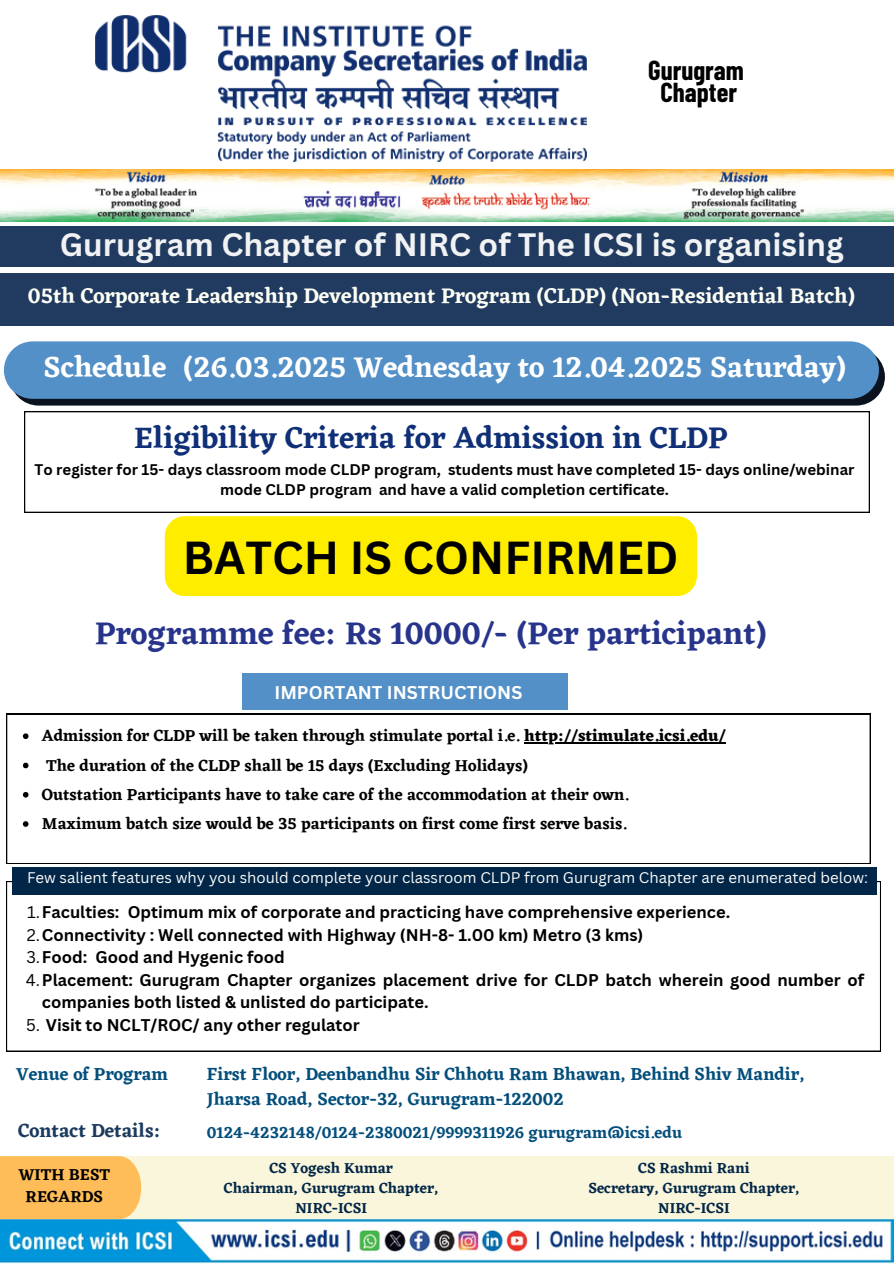
<style>
.page{position:relative;width:894px;height:1264px;background:#fff}
.page>*{position:absolute;margin:0;border:0;box-sizing:border-box;transform-origin:0 0}
.t1{font:700 45px "Canva Sans";color:#000}
.t2{font:600 32.25px "Eczar";color:#27348b}
.t3{font:700 31.5px "Canva Sans";color:#f1f2f4}
.t4{font:600 30.75px "Eczar";color:#0f2f76}
.t5{font:600 29.7px "Eczar";color:#fff}
.t6{font:700 26.85px/21.3px "Barlow Condensed";color:#000;text-align:center}
.t7{font:600 21.75px "Eczar";color:#fefff6}
.t8{font:600 19.5px "Eczar";color:#1b3a5d}
.t9{font:600 18px/24.8px "Eczar";color:#034e7b}
.t10{font:700 18px "Canva Sans";color:#fffffe}
.t11{font:700 16.5px/22.5px "Canva Sans";color:#000}
.t12{font:600 16.5px/22.5px "Eczar";color:#000;text-align:center}
.t13{font:600 16.5px "Eczar";color:#034e7b}
.t14{font:700 15px/20.2px "Canva Sans";color:#000;text-align:center}
.t15{font:600 15px "Eczar";color:#022647}
.t16{font:15px "Canva Sans";color:#fefefe}
.s1{font-weight:700}
.s2{font-weight:400}
</style>
<div class="page">
<div style="left:0;top:226px;width:893px;height:41px;background:#203b5f"></div>
<div style="left:0;top:273px;width:893px;height:53px;background:#203b5f"></div>
<img style="left:0;top:1218px;width:893px;height:45px">
<img style="left:95px;top:15px;width:492px;height:147px">
<div style="left:0;top:1156px;width:893px;height:62px;background:#f9f6dc"></div>
<div style="left:0;top:1156px;width:141px;height:63px;background:#ffbd59"></div>
<img style="left:0;top:169px;width:893px;height:52px">
<div style="left:10px;top:348px;width:874px;height:57px;background:#0b1320;border-radius:29px"></div>
<div style="left:4px;top:341px;width:874px;height:58px;background:#5390c7;border-radius:29px"></div>
<svg style="left:24px;top:411px;width:845px;height:101px"></svg>
<svg style="left:6px;top:714px;width:864px;height:149px"></svg>
<div style="left:242px;top:673px;width:325px;height:36px;background:#5390c7"></div>
<svg style="left:6px;top:881px;width:874px;height:170px"></svg>
<div style="left:12px;top:867px;width:864px;height:28px;background:#022647"></div>
<svg style="left:23px;top:733px;width:5px;height:6px"></svg>
<hr style="left:524px;top:742px;width:201px;height:1px;background:#000">
<svg style="left:23px;top:762px;width:5px;height:6px"></svg>
<svg style="left:23px;top:792px;width:5px;height:5px"></svg>
<svg style="left:23px;top:821px;width:5px;height:5px"></svg>
<div style="left:165px;top:516px;width:531px;height:80px;background:#ffed00;border-radius:20px"></div>
<p class="t6" style="left:648px;top:59px;width:97px">Gurugram<br>Chapter</p>
<h2 class="t3" style="left:60px;top:222px;width:785px">Gurugram Chapter of NIRC of The ICSI is organising</h2>
<p class="t7" style="left:28px;top:283px;width:828px">05th Corporate Leadership Development Program (CLDP) (Non-Residential Batch)</p>
<p class="t5" style="left:44px;top:350px;width:124px">Schedule</p>
<p class="t5" style="left:183px;top:350px;width:663px">(26.03.2025 Wednesday to 12.04.2025 Saturday)</p>
<h1 class="t4" style="left:134px;top:419px;width:594px">Eligibility Criteria for Admission in CLDP</h1>
<p class="t14" style="left:34px;top:459px;width:821px">To register for 15- days classroom mode CLDP program, students must have completed 15- days online/webinar mode CLDP program and have a valid completion certificate.</p>
<p class="t1" style="left:183px;top:525px;width:497px">BATCH IS CONFIRMED</p>
<p class="t2" style="left:95px;top:613px;width:672px">Programme fee: Rs 10000/- (Per participant)</p>
<p class="t10" style="left:274px;top:680px;width:249px">IMPORTANT INSTRUCTIONS</p>
<h4 class="t12" style="left:42px;top:724px;width:685px">Admission for CLDP will be taken through stimulate portal i.e. <span class="s1">http://stimulate.icsi.edu/</span></h4>
<h2 class="t12" style="left:46px;top:753px;width:483px">The duration of the CLDP shall be 15 days (Excluding Holidays)</h2>
<h2 class="t12" style="left:42px;top:782px;width:588px">Outstation Participants have to take care of the accommodation at their own.</h2>
<h2 class="t12" style="left:42px;top:812px;width:586px">Maximum batch size would be 35 participants on first come first serve basis.</h2>
<p class="t16" style="left:27px;top:867px;width:842px">Few salient features why you should complete your classroom CLDP from Gurugram Chapter are enumerated below:</p>
<p class="t11" style="left:27px;top:900px;width:704px"><span class="s2">1.</span>Faculties: Optimum mix of corporate and practicing have comprehensive experience.</p>
<p class="t11" style="left:27px;top:923px;width:618px"><span class="s2">2.</span>Connectivity : Well connected with Highway (NH-8- 1.00 km) Metro (3 kms)</p>
<p class="t11" style="left:26px;top:945px;width:260px"><span class="s2">3.</span>Food: Good and Hygenic food</p>
<p class="t11" style="left:42px;top:968px;width:823px;text-indent:-16px"><span class="s2">4.</span>Placement: Gurugram Chapter organizes placement drive for CLDP batch wherein good number of companies both listed &amp; unlisted do participate.</p>
<p class="t11" style="left:26px;top:1013px;width:335px"><span class="s2">5.</span> Visit to NCLT/ROC/ any other regulator</p>
<p class="t9" style="left:16px;top:1061px;width:153px">Venue of Program</p>
<p class="t9" style="left:207px;top:1061px;width:599px">First Floor, Deenbandhu Sir Chhotu Ram Bhawan, Behind Shiv Mandir,<br>Jharsa Road, Sector-32, Gurugram-122002</p>
<h2 class="t8" style="left:18px;top:1118px;width:144px">Contact Details:</h2>
<h5 class="t13" style="left:207px;top:1122px;width:476px">0124-4232148/0124-2380021/9999311926 gurugram@icsi.edu</h5>
<p class="t12" style="left:18px;top:1162px;width:93px">WITH BEST<br>REGARDS</p>
<p class="t15" style="left:269px;top:1158px;width:125px">CS Yogesh Kumar</p>
<h6 class="t15" style="left:224px;top:1178px;width:216px">Chairman, Gurugram Chapter,</h6>
<h6 class="t15" style="left:295px;top:1199px;width:73px">NIRC-ICSI</h6>
<h6 class="t15" style="left:638px;top:1158px;width:113px">CS Rashmi Rani</h6>
<p class="t15" style="left:588px;top:1178px;width:212px">Secretary, Gurugram Chapter,</p>
<p class="t15" style="left:658px;top:1199px;width:73px">NIRC-ICSI</p>
</div>
